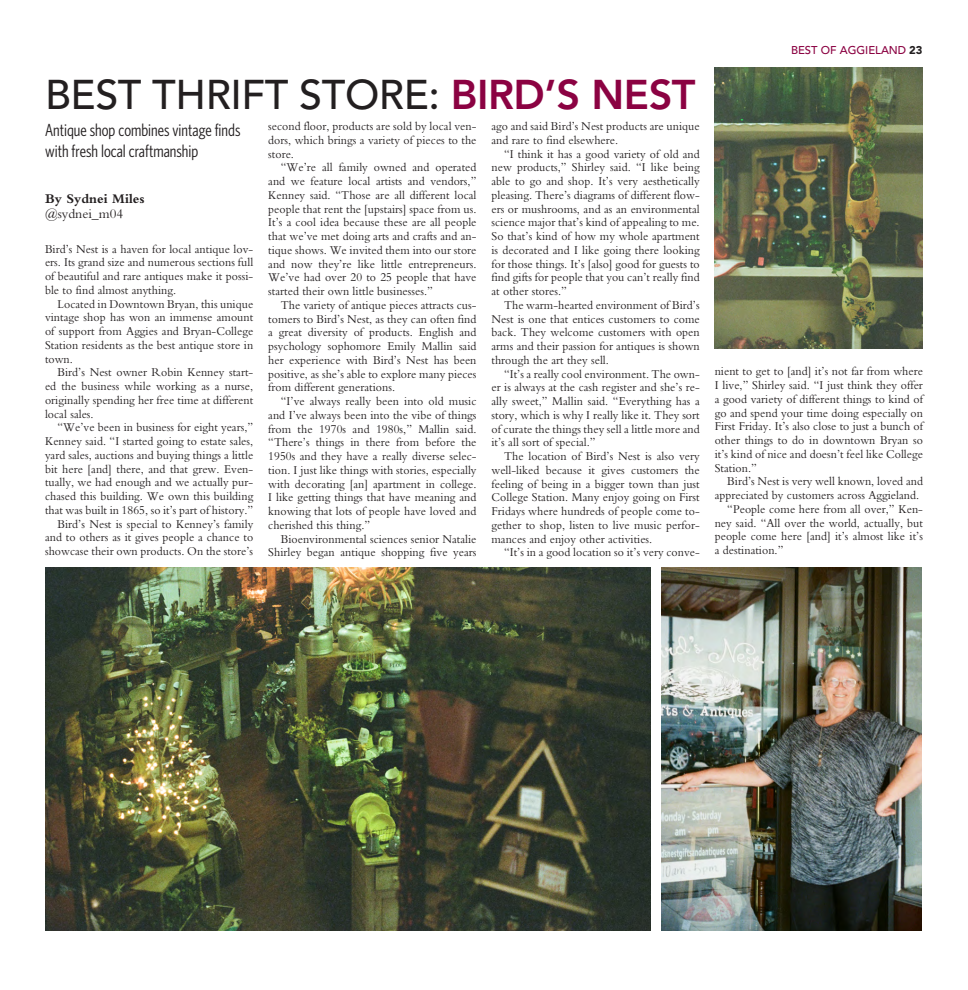
<style>
.page{position:relative;width:968px;height:990px;background:#fff}
.page>*{position:absolute;margin:0;border:0;box-sizing:border-box;transform-origin:0 0}
.t1{font:500 41.25px "Avenir";letter-spacing:-.01em;color:#231f20}
.t2{font:17.5px/21.2px "Whitney Condensed";color:#231f20;scale:.95 1}
.t3{font:700 13.75px "Bembo Std";color:#231f20}
.t4{font:13.75px "Bembo Std";color:#231f20}
.t5{font:12.5px/13.8px "Bembo Std";letter-spacing:.005em;color:#231f20;text-align:justify;scale:.95 1}
.t6{font:500 11.25px "Avenir";color:#8b0242}
.s1{font-weight:800;color:#8b0242}
.s2{font-weight:900;color:#231f20}
</style>
<div class="page">
<img style="left:45px;top:567px;width:606px;height:364px">
<img style="left:661px;top:567px;width:260px;height:364px">
<img style="left:714px;top:68px;width:208px;height:281px">
<h1 class="t1" style="left:45px;top:71px;width:652px">BEST THRIFT STORE: <span class="s1">BIRD’S NEST</span></h1>
<h2 class="t2" style="left:45px;top:118px;width:207px">Antique shop combines vintage finds with fresh local craftmanship</h2>
<p class="t3" style="left:45px;top:191px;width:101px">By Sydnei Miles</p>
<p class="t4" style="left:45px;top:206px;width:80px">@sydnei_m04</p>
<p class="t5" style="left:45px;top:241px;width:221px">Bird’s Nest is a haven for local antique lov&shy;ers. Its grand size and numerous sections full of beautiful and rare antiques make it possi&shy;ble to find almost anything.</p>
<p class="t5" style="left:45px;top:296px;width:221px;text-indent:13px">Located in Downtown Bryan, this unique vintage shop has won an immense amount of support from Aggies and Bryan-College Station residents as the best antique store in town.</p>
<p class="t5" style="left:45px;top:365px;width:221px;text-indent:13px">Bird’s Nest owner Robin Kenney start&shy;ed the business while working as a nurse, originally spending her free time at different local sales.</p>
<p class="t5" style="left:45px;top:420px;width:221px;text-align:right">“We’ve been in business for eight years,” Kenney said. “I started going to estate sales, yard sales, auctions and buying things a little bit here [and] there, and that grew. Even&shy;tually, we had enough and we actually pur&shy;chased this building. We own this building that was built in 1865, so it’s part of history.” Bird’s Nest is special to Kenney’s family and to others as it gives people a chance to showcase their own products. On the store’s</p>
<p class="t5" style="left:268px;top:119px;width:221px">second floor, products are sold by local ven&shy;dors, which brings a variety of pieces to the store.</p>
<p class="t5" style="left:268px;top:160px;width:221px;text-indent:13px">“We’re all family owned and operated and we feature local artists and vendors,” Kenney said. “Those are all different local people that rent the [upstairs] space from us.<br>It’s a cool idea because these are all people that we’ve met doing arts and crafts and an&shy;tique shows. We invited them into our store and now they’re like little entrepreneurs.<br>We’ve had over 20 to 25 people that have started their own little businesses.”</p>
<p class="t5" style="left:268px;top:298px;width:221px;text-indent:13px">The variety of antique pieces attracts cus&shy;tomers to Bird’s Nest, as they can often find a great diversity of products. English and psychology sophomore Emily Mallin said her experience with Bird’s Nest has been positive, as she’s able to explore many pieces from different generations.</p>
<p class="t5" style="left:268px;top:394px;width:221px;text-indent:13px">“I’ve always really been into old music and I’ve always been into the vibe of things from the 1970s and 1980s,” Mallin said. “There’s things in there from before the 1950s and they have a really diverse selec&shy;tion. I just like things with stories, especially with decorating [an] apartment in college.<br>I like getting things that have meaning and knowing that lots of people have loved and cherished this thing.”</p>
<p class="t5" style="left:268px;top:531px;width:221px;text-align:right">Bioenvironmental sciences senior Natalie<br>Shirley began antique shopping five years</p>
<p class="t5" style="left:491px;top:119px;width:221px">ago and said Bird’s Nest products are unique and rare to find elsewhere.</p>
<p class="t5" style="left:491px;top:146px;width:221px;text-indent:13px">“I think it has a good variety of old and new products,” Shirley said. “I like being able to go and shop. It’s very aesthetically pleasing. There’s diagrams of different flow&shy;ers or mushrooms, and as an environmental science major that’s kind of appealing to me.<br>So that’s kind of how my whole apartment is decorated and I like going there looking for those things. It’s [also] good for guests to find gifts for people that you can’t really find at other stores.”</p>
<p class="t5" style="left:491px;top:298px;width:221px;text-indent:13px">The warm-hearted environment of Bird’s Nest is one that entices customers to come back. They welcome customers with open arms and their passion for antiques is shown through the art they sell.</p>
<p class="t5" style="left:491px;top:366px;width:221px;text-indent:13px">“It’s a really cool environment. The own&shy;er is always at the cash register and she’s re&shy;ally sweet,” Mallin said. “Everything has a story, which is why I really like it. They sort of curate the things they sell a little more and it’s all sort of special.”</p>
<p class="t5" style="left:491px;top:449px;width:221px;text-indent:13px">The location of Bird’s Nest is also very well-liked because it gives customers the feeling of being in a bigger town than just College Station. Many enjoy going on First Fridays where hundreds of people come to&shy;gether to shop, listen to live music perfor&shy;mances and enjoy other activities.</p>
<p class="t5" style="left:504px;top:545px;width:207px">“It’s in a good location so it’s very conve-</p>
<p class="t6" style="left:791px;top:43px;width:133px">BEST OF AGGIELAND <span class="s2">23</span></p>
<p class="t5" style="left:714px;top:364px;width:221px">nient to get to [and] it’s not far from where I live,” Shirley said. “I just think they offer a good variety of different things to kind of go and spend your time doing especially on First Friday. It’s also close to just a bunch of other things to do in downtown Bryan so it’s kind of nice and doesn’t feel like College Station.”</p>
<p class="t5" style="left:727px;top:474px;width:207px">Bird’s Nest is very well known, loved and</p>
<p class="t5" style="left:714px;top:488px;width:217px">appreciated by customers across Aggieland.</p>
<p class="t5" style="left:727px;top:502px;width:207px">“People come here from all over,” Ken-</p>
<p class="t5" style="left:714px;top:516px;width:221px">ney said. “All over the world, actually, but</p>
<p class="t5" style="left:714px;top:529px;width:221px">people come here [and] it’s almost like it’s</p>
<p class="t5" style="left:714px;top:543px;width:74px">a destination.”</p>
</div>
